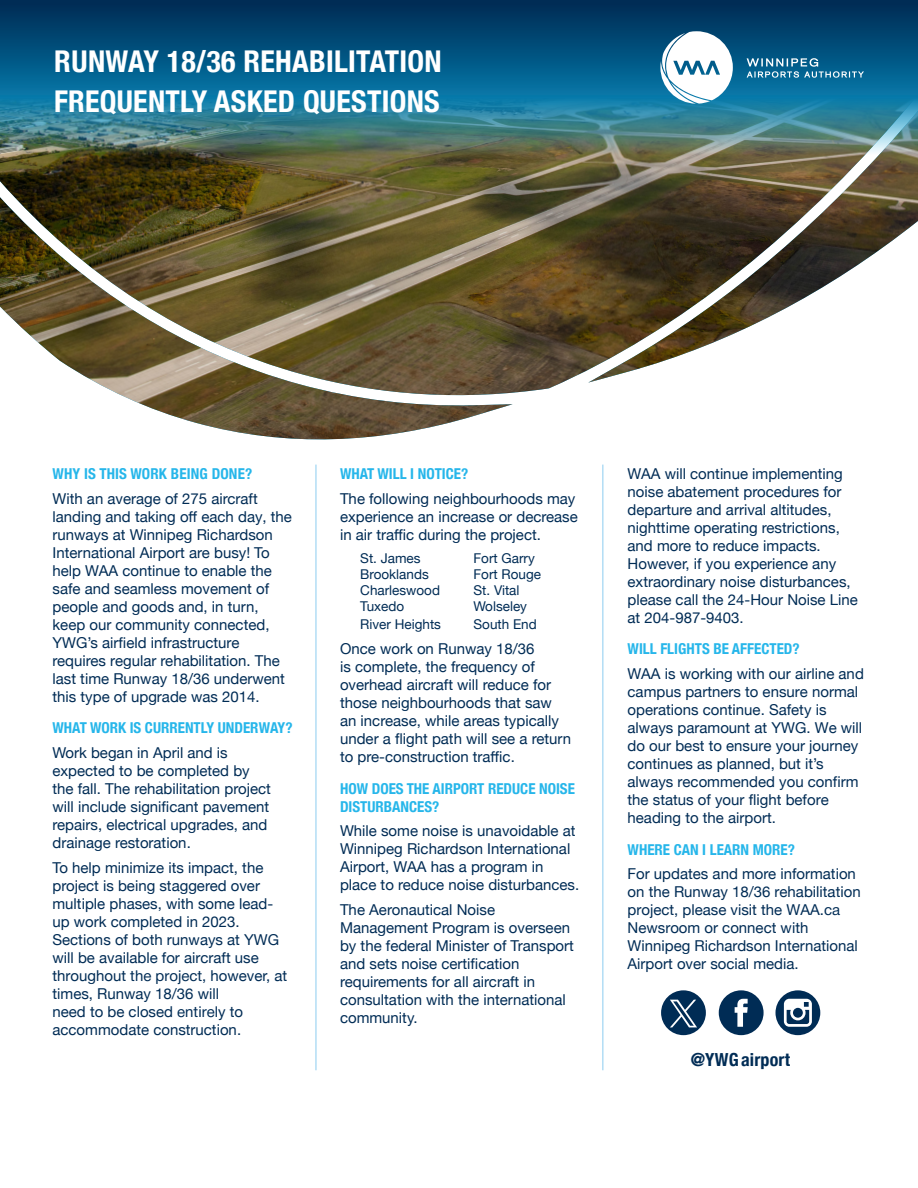
<style>
.page{position:relative;width:918px;height:1188px;background:#fff}
.page>*{position:absolute;margin:0;border:0;box-sizing:border-box;transform-origin:0 0}
.t1{font:700 condensed 30px "Helvetica Neue";letter-spacing:.01em;color:#fff}
.t2{font:700 condensed 18px "Helvetica Neue";letter-spacing:.01em;color:#002c55}
.t3{font:15px/18px "Helvetica Neue";color:#002c55}
.t4{font:700 condensed 15px/24.8px "Helvetica Neue";color:#26b6ea}
.t5{font:13.5px "Helvetica Neue";color:#002c55}
.s1{font-weight:700;font-stretch:condensed;color:#26b6ea}
.s2{font-weight:400;font-stretch:normal;color:#002c55}
.s3{font-style:inherit}
</style>
<div class="page">
<img style="left:0;top:154px;width:918px;height:286px">
<svg style="left:0;top:0;width:918px;height:154px;background:#196080"></svg>
<hr style="left:315px;top:465px;width:2px;height:605px;background:#b2ddf5">
<hr style="left:602px;top:465px;width:2px;height:605px;background:#b2ddf5">
<svg style="left:747px;top:58px;width:117px;height:20px;background:#357fa4"></svg>
<svg style="left:660px;top:31px;width:73px;height:73px"></svg>
<div style="left:776px;top:990px;width:44px;height:45px;background:#002c55;border-radius:50%"></div>
<svg style="left:784px;top:999px;width:28px;height:28px"></svg>
<div style="left:719px;top:990px;width:45px;height:45px;background:#002c55;border-radius:50%"></div>
<svg style="left:735px;top:999px;width:13px;height:28px"></svg>
<div style="left:661px;top:990px;width:45px;height:45px;background:#002c55;border-radius:50%"></div>
<svg style="left:670px;top:1000px;width:27px;height:27px"></svg>
<p class="t1" style="left:54px;top:36px;width:389px">RUNWAY 18/36 REHABILITATION</p>
<p class="t1" style="left:54px;top:77px;width:387px">FREQUENTLY ASKED QUESTIONS</p>
<p class="t3" style="left:52px;top:462px;width:207px;line-height:24.8px"><span class="s1">WHY IS THIS WORK BEING DONE?<br></span>With an average of 275 aircraft</p>
<p class="t3" style="left:52px;top:508px;width:241px">landing and taking off each day, the runways at Winnipeg Richardson<br>International Airport are busy! To help WAA continue to enable the safe and seamless movement of people and goods and, in turn, keep our community connected,<br>YWG’s airfield infrastructure requires regular rehabilitation. The last time Runway 18/36 underwent this type of upgrade was 2014.</p>
<p class="t4" style="left:52px;top:714px;width:242px">WHAT WORK IS CURRENTLY UNDERWAY?<br><span class="s2">Work began in April and is</span></p>
<p class="t3" style="left:52px;top:763px;width:220px">expected to be completed by the fall. The rehabilitation project will include significant pavement repairs, electrical upgrades, and drainage restoration.</p>
<p class="t3" style="left:52px;top:859px;width:236px">To help minimize its impact, the project is being staggered over multiple phases, with some lead&shy;up work completed in 2023.<br>Sections of both runways at YWG will be available for aircraft use throughout <span class="s3">the project</span>, however, at times, Runway 18/36 will<br>need to be closed <span class="s3">entirely</span> to accommodate construction.</p>
<p class="t4" style="left:340px;top:460px;width:130px">WHAT WILL I NOTICE?</p>
<p class="t3" style="left:340px;top:490px;width:239px">The following neighbourhoods may experience an increase or decrease in air traffic during the project.</p>
<p class="t5" style="left:360px;top:548px;width:62px">St. James</p>
<p class="t5" style="left:474px;top:548px;width:63px">Fort Garry</p>
<p class="t5" style="left:360px;top:564px;width:70px">Brooklands</p>
<p class="t5" style="left:474px;top:564px;width:69px">Fort Rouge</p>
<p class="t5" style="left:360px;top:581px;width:81px">Charleswood</p>
<p class="t5" style="left:474px;top:581px;width:48px">St. Vital</p>
<p class="t5" style="left:360px;top:597px;width:46px">Tuxedo</p>
<p class="t5" style="left:474px;top:597px;width:55px">Wolseley</p>
<p class="t5" style="left:360px;top:615px;width:82px">River Heights</p>
<p class="t5" style="left:474px;top:615px;width:65px">South End</p>
<p class="t3" style="left:340px;top:641px;width:233px">Once work on Runway 18/36<br>is complete, the frequency of overhead aircraft will reduce for those neighbourhoods that saw an increase, while areas typically under a flight path will see a return to pre-construction traffic.</p>
<p class="t4" style="left:340px;top:778px;width:236px;line-height:18px">HOW DOES THE AIRPORT REDUCE NOISE<br>DISTURBANCES?</p>
<p class="t3" style="left:340px;top:823px;width:241px">While some noise is unavoidable at Winnipeg Richardson International Airport, WAA has a program in place to reduce noise disturbances.</p>
<p class="t3" style="left:340px;top:902px;width:235px">The Aeronautical Noise<br>Management Program is overseen by the federal Minister of Transport and sets noise certification requirements for all aircraft in consultation with the international community.</p>
<p class="t3" style="left:628px;top:465px;width:232px">WAA will continue implementing noise abatement procedures for departure and arrival altitudes, nighttime operating restrictions, and more to reduce impacts.<br>However, if you experience any extraordinary noise disturbances, please call the 24-Hour Noise Line at 204-987-9403.</p>
<p class="t3" style="left:628px;top:638px;width:238px;line-height:24.8px"><span class="s1">WILL FLIGHTS BE AFFECTED?<br></span>WAA is working with our airline and</p>
<p class="t3" style="left:628px;top:684px;width:236px">campus partners to ensure normal operations continue. Safety is always paramount at YWG. We will do our best to ensure your journey continues as planned, but it’s always recommended you confirm the status of your flight before heading to the airport.</p>
<p class="t3" style="left:628px;top:838px;width:230px;line-height:24.8px"><span class="s1">WHERE CAN I LEARN MORE?<br></span>For updates and more information</p>
<p class="t3" style="left:628px;top:884px;width:235px">on the Runway 18/36 rehabilitation project, please visit the WAA.<span class="s3">ca<br></span>Newsroom or connect with<br>Winnipeg Richardson International<br>Airport over social media.</p>
<p class="t2" style="left:691px;top:1045px;width:101px">@YWG airport</p>
</div>
